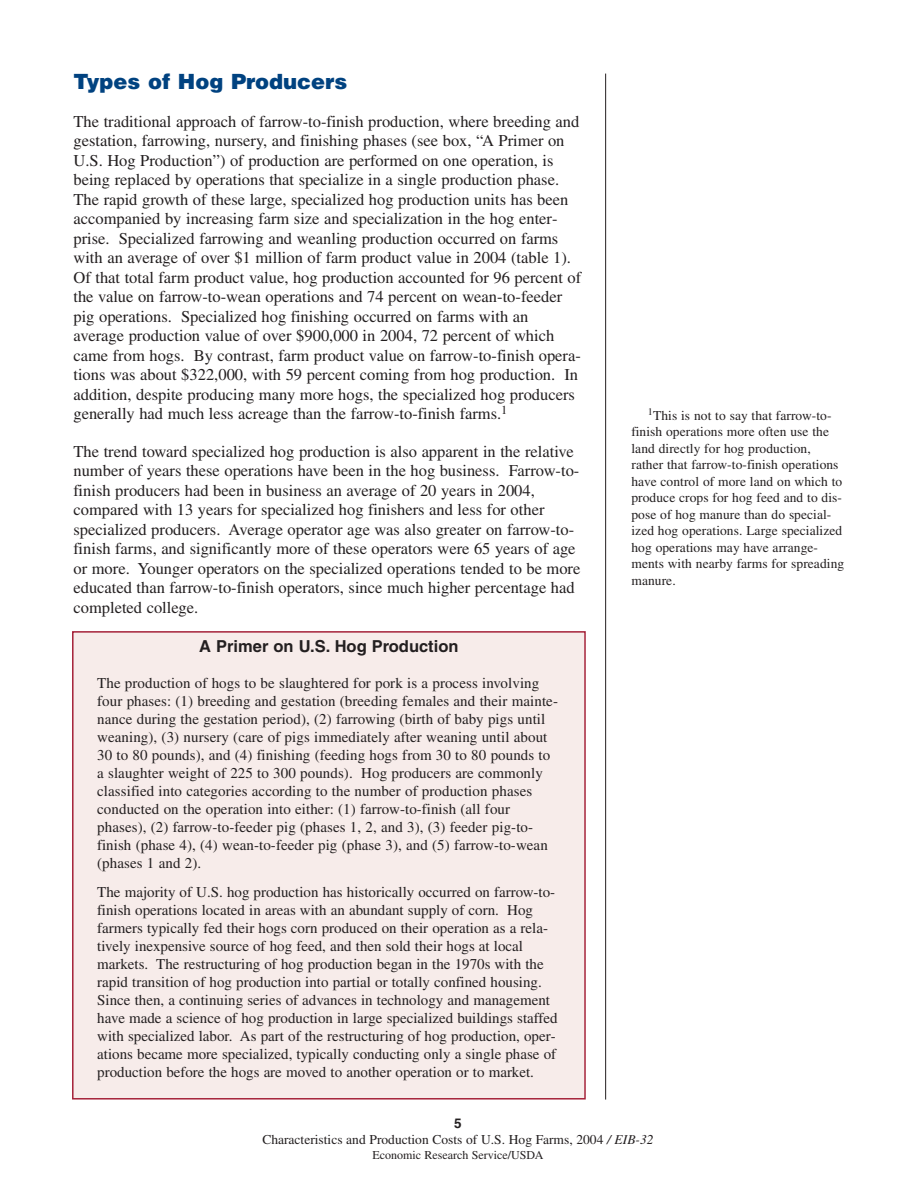
<style>
.page{position:relative;width:918px;height:1188px;background:#fff}
.page>*{position:absolute;margin:0;border:0;box-sizing:border-box;transform-origin:0 0}
.t1{font:900 21px "Helvetica";color:#004280}
.t2{font:16.5px/19.5px "Times";color:#231f20}
.t3{font:700 16.5px "Helvetica";color:#231f20}
.t4{font:15px/18px "Times";color:#231f20}
.t5{font:13.5px/16.5px "Times";letter-spacing:.005em;color:#231f20}
.t6{font:700 13.5px "Helvetica";color:#231f20}
.t7{font:12px "Times";color:#231f20}
.s1{font-style:italic}
</style>
<div class="page">
<hr style="left:605px;top:74px;width:1px;height:1026px;background:#231f20">
<div style="left:74px;top:633px;width:510px;height:465px;background:#f7ecea"></div>
<div style="left:72px;top:631px;width:514px;height:469px;border:2px solid #a52138"></div>
<p class="t1" style="left:73px;top:74px;width:275px">Types of Hog Producers</p>
<p class="t2" style="left:73px;top:113px;width:509px">The traditional approach of farrow-to-finish production, where breeding and gestation, farrowing, nursery, and finishing phases (see box, “A Primer on U.S. Hog Production”) of production are performed on one operation, is being replaced by operations that specialize in a single production phase.<br>The rapid growth of these large, specialized hog production units has been accompanied by increasing farm size and specialization in the hog enter&shy;prise. Specialized farrowing and weanling production occurred on farms with an average of over $1 million of farm product value in 2004 (table 1).<br>Of that total farm product value, hog production accounted for 96 percent of the value on farrow-to-wean operations and 74 percent on wean-to-feeder pig operations. Specialized hog finishing occurred on farms with an average production value of over $900,000 in 2004, 72 percent of which came from hogs. By contrast, farm product value on farrow-to-finish opera&shy;tions was about $322,000, with 59 percent coming from hog production. In addition, despite producing many more hogs, the specialized hog producers generally had much less acreage than the farrow-to-finish farms.<sup>1</sup></p>
<p class="t2" style="left:73px;top:443px;width:508px">The trend toward specialized hog production is also apparent in the relative number of years these operations have been in the hog business. Farrow-to&shy;finish producers had been in business an average of 20 years in 2004, compared with 13 years for specialized hog finishers and less for other specialized producers. Average operator age was also greater on farrow-to&shy;finish farms, and significantly more of these operators were 65 years of age or more. Younger operators on the specialized operations tended to be more educated than farrow-to-finish operators, since much higher percentage had completed college.</p>
<p class="t3" style="left:199px;top:640px;width:261px">A Primer on U.S. Hog Production</p>
<p class="t4" style="left:97px;top:675px;width:462px">The production of hogs to be slaughtered for pork is a process involving four phases: (1) breeding and gestation (breeding females and their mainte&shy;nance during the gestation period), (2) farrowing (birth of baby pigs until weaning), (3) nursery (care of pigs immediately after weaning until about 30 to 80 pounds), and (4) finishing (feeding hogs from 30 to 80 pounds to a slaughter weight of 225 to 300 pounds). Hog producers are commonly classified into categories according to the number of production phases conducted on the operation into either: (1) farrow-to-finish (all four phases), (2) farrow-to-feeder pig (phases 1, 2, and 3), (3) feeder pig-to&shy;finish (phase 4), (4) wean-to-feeder pig (phase 3), and (5) farrow-to-wean (phases 1 and 2).</p>
<p class="t4" style="left:97px;top:884px;width:462px">The majority of U.S. hog production has historically occurred on farrow-to&shy;finish operations located in areas with an abundant supply of corn. Hog farmers typically fed their hogs corn produced on their operation as a rela&shy;tively inexpensive source of hog feed, and then sold their hogs at local markets. The restructuring of hog production began in the 1970s with the rapid transition of hog production into partial or totally confined housing.<br>Since then, a continuing series of advances in technology and management have made a science of hog production in large specialized buildings staffed with specialized labor. As part of the restructuring of hog production, oper&shy;ations became more specialized, typically conducting only a single phase of production before the hogs are moved to another operation or to market.</p>
<p class="t5" style="left:631px;top:408px;width:214px;text-indent:17px"><sup>1</sup>This is not to say that farrow-to&shy;finish operations more often use the land directly for hog production, rather that farrow-to-finish operations have control of more land on which to produce crops for hog feed and to dis&shy;pose of hog manure than do special&shy;ized hog operations. Large specialized hog operations may have arrange&shy;ments with nearby farms for spreading manure.</p>
<p class="t6" style="left:454px;top:1118px;width:9px">5</p>
<p class="t5" style="left:262px;top:1132px;width:393px">Characteristics and Production Costs of U.S. Hog Farms, 2004 <span class="s1">/ EIB-32</span></p>
<p class="t7" style="left:373px;top:1151px;width:172px">Economic Research Service/USDA</p>
</div>
